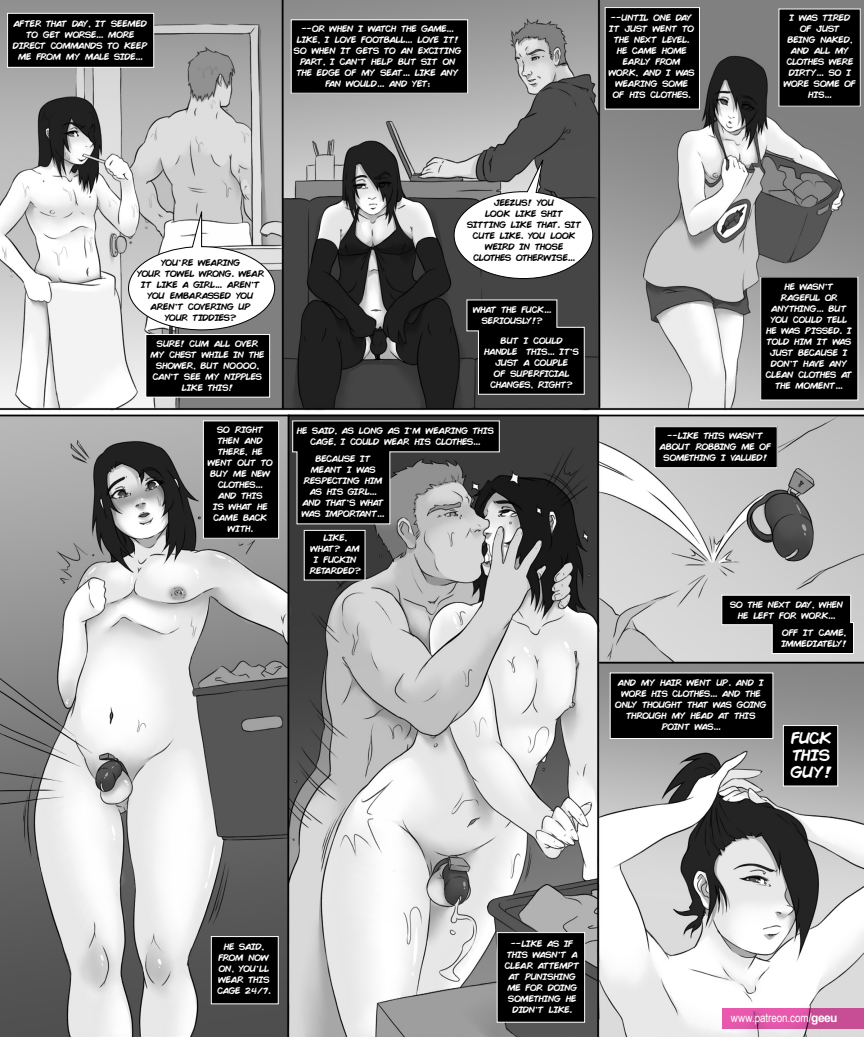
<style>
.page{position:relative;width:864px;height:1037px;background:#fff}
.page>*{position:absolute;margin:0;border:0;box-sizing:border-box;transform-origin:0 0}
.Standard_Text{font:16px/17px "Comic";letter-spacing:-.075em;color:#fff;text-align:justify}
.t1{font:12px "Arial Narrow";letter-spacing:-.005em;color:#fff}
.Standard_Text-2{font:9px/11px "Comic";letter-spacing:-.085em;color:#fff;text-align:center}
.Standard_Text-3{font:9px/11px "Comic";letter-spacing:-.085em;color:#000;text-align:center}
.Standard_Text-4{font:9px/11px "Comic";letter-spacing:-.115em;color:#fff;text-align:center}
.s1{font-family:"Arial";font-weight:700}
</style>
<div class="page">
<img style="left:0;top:0;width:864px;height:1037px">
<div style="left:203px;top:421px;width:76px;height:117px;background:#000"></div>
<div style="left:203px;top:420px;width:76px;height:119px;border:1px solid #fff"></div>
<div style="left:8px;top:13px;width:146px;height:54px;background:#000"></div>
<div style="left:7px;top:13px;width:147px;height:55px;border:1px solid #fff"></div>
<div style="left:146px;top:334px;width:124px;height:63px;background:#000"></div>
<div style="left:145px;top:334px;width:125px;height:63px;border:1px solid #fff"></div>
<div style="left:291px;top:20px;width:177px;height:73px;background:#000"></div>
<div style="left:291px;top:19px;width:177px;height:75px;border:1px solid #fff"></div>
<svg style="left:466px;top:299px;width:119px;height:96px;background:#131313"></svg>
<div style="left:605px;top:8px;width:94px;height:101px;background:#000"></div>
<div style="left:605px;top:7px;width:95px;height:102px;border:1px solid #fff"></div>
<div style="left:779px;top:9px;width:81px;height:97px;background:#000"></div>
<div style="left:761px;top:277px;width:97px;height:123px;background:#000"></div>
<div style="left:211px;top:936px;width:67px;height:68px;background:#000"></div>
<div style="left:211px;top:936px;width:68px;height:68px;border:1px solid #fff"></div>
<svg style="left:292px;top:420px;width:208px;height:105px;background:#363636"></svg>
<div style="left:304px;top:530px;width:61px;height:50px;background:#000"></div>
<div style="left:497px;top:932px;width:88px;height:90px;background:#000"></div>
<div style="left:497px;top:932px;width:88px;height:90px;border:1px solid #fff"></div>
<div style="left:655px;top:427px;width:122px;height:41px;background:#000"></div>
<div style="left:654px;top:426px;width:124px;height:42px;border:1px solid #fff"></div>
<svg style="left:721px;top:594px;width:133px;height:60px;background:#383838"></svg>
<div style="left:610px;top:673px;width:163px;height:65px;background:#000"></div>
<div style="left:610px;top:672px;width:163px;height:67px;border:1px solid #fff"></div>
<div style="left:783px;top:725px;width:55px;height:61px;background:#000"></div>
<div style="left:783px;top:725px;width:55px;height:61px;border:1px solid #fff"></div>
<svg style="left:453px;top:154px;width:141px;height:125px"></svg>
<svg style="left:128px;top:206px;width:147px;height:125px"></svg>
<svg style="left:723px;top:1008px;width:141px;height:21px;background:#d5529f"></svg>
<p class="Standard_Text-2" style="left:13px;top:18px;width:137px">AFTER THAT DAY, IT SEEMED<br>TO GET WORSE... MORE<br>DIRECT COMMANDS TO KEEP<br>ME FROM MY MALE SIDE...</p>
<p class="Standard_Text-2" style="left:294px;top:23px;width:170px">--OR WHEN I WATCH THE GAME...<br>LIKE, I LOVE FOOTBALL... LOVE IT!<br>SO WHEN IT GETS TO AN EXCITING<br>PART, I CAN’T HELP BUT SIT ON<br>THE EDGE OF MY SEAT... LIKE ANY<br>FAN WOULD... AND YET:</p>
<p class="Standard_Text-2" style="left:609px;top:12px;width:88px">--UNTIL ONE DAY<br>IT JUST WENT TO<br>THE NEXT LEVEL.<br>HE CAME HOME<br>EARLY FROM<br>WORK, AND I WAS<br>WEARING SOME<br>OF HIS CLOTHES.</p>
<p class="Standard_Text-2" style="left:784px;top:12px;width:74px">I WAS TIRED<br>OF JUST<br>BEING NAKED,<br>AND ALL MY<br>CLOTHES WERE<br>DIRTY... SO I<br>WORE SOME OF<br>HIS...</p>
<p class="Standard_Text-3" style="left:161px;top:257px;width:81px">YOU’RE WEARING</p>
<p class="Standard_Text-3" style="left:137px;top:268px;width:129px">YOUR TOWEL WRONG. WEAR<br>IT LIKE A GIRL... AREN’T<br>YOU EMBARASSED YOU<br>AREN’T COVERING UP</p>
<p class="Standard_Text-3" style="left:165px;top:312px;width:74px">YOUR TIDDIES?</p>
<p class="Standard_Text-2" style="left:151px;top:338px;width:116px">SURE! CUM ALL OVER<br>MY CHEST WHILE IN THE<br>SHOWER, BUT NOOOO,<br>CAN’T SEE MY NIPPLES<br>LIKE THIS!</p>
<p class="Standard_Text-2" style="left:208px;top:424px;width:67px">SO RIGHT<br>THEN AND<br>THERE, HE<br>WENT OUT TO<br>BUY ME NEW<br>CLOTHES...<br>AND THIS<br>IS WHAT HE<br>CAME BACK<br>WITH.</p>
<p class="Standard_Text-3" style="left:494px;top:198px;width:62px">JEEZUS! YOU</p>
<p class="Standard_Text-3" style="left:467px;top:209px;width:116px">LOOK LIKE SHIT<br>SITTING LIKE THAT. SIT<br>CUTE LIKE. YOU LOOK<br>WEIRD IN THOSE<br>CLOTHES OTHERWISE...</p>
<p class="Standard_Text-4" style="left:473px;top:304px;width:80px">WHAT THE FUCK...<br>SERIOUSLY!?</p>
<p class="Standard_Text-2" style="left:484px;top:335px;width:97px">BUT I COULD<br>HANDLE THIS... IT’S<br>JUST A COUPLE<br>OF SUPERFICIAL<br>CHANGES, RIGHT?</p>
<p class="Standard_Text-2" style="left:297px;top:425px;width:199px">HE SAID, AS LONG AS I’M WEARING THIS<br>CAGE, I COULD WEAR HIS CLOTHES...</p>
<p class="Standard_Text-2" style="left:302px;top:453px;width:85px">BECAUSE IT<br>MEANT I WAS<br>RESPECTING HIM<br>AS HIS GIRL...<br>AND THAT’S WHAT<br>WAS IMPORTANT...</p>
<p class="Standard_Text-2" style="left:310px;top:532px;width:54px">LIKE,<br>WHAT? AM<br>I FUCKIN<br>RETARDED?</p>
<p class="Standard_Text-2" style="left:766px;top:281px;width:89px">HE WASN’T<br>RAGEFUL OR<br>ANYTHING... BUT<br>YOU COULD TELL<br>HE WAS PISSED. I<br>TOLD HIM IT WAS<br>JUST BECAUSE I<br>DON’T HAVE ANY<br>CLEAN CLOTHES AT<br>THE MOMENT...</p>
<p class="Standard_Text-2" style="left:660px;top:430px;width:114px">--LIKE THIS WASN’T<br>ABOUT ROBBING ME OF<br>SOMETHING I VALUED!</p>
<p class="Standard_Text-2" style="left:730px;top:599px;width:115px">SO THE NEXT DAY, WHEN<br>HE LEFT FOR WORK...</p>
<p class="Standard_Text-2" style="left:615px;top:677px;width:153px">AND MY HAIR WENT UP. AND I<br>WORE HIS CLOTHES... AND THE<br>ONLY THOUGHT THAT WAS GOING<br>THROUGH MY HEAD AT THIS<br>POINT WAS...</p>
<p class="Standard_Text-2" style="left:781px;top:627px;width:67px;text-align:left">OFF IT CAME,<br>IMMEDIATELY!</p>
<p class="Standard_Text" style="left:791px;top:729px;width:43px">FUCK THIS GUY!</p>
<p class="Standard_Text-2" style="left:217px;top:941px;width:55px">HE SAID,<br>FROM NOW<br>ON, YOU’LL<br>WEAR THIS<br>CAGE 24/7.</p>
<p class="Standard_Text-2" style="left:505px;top:938px;width:77px">--LIKE AS IF<br>THIS WASN’T A<br>CLEAR ATTEMPT<br>AT PUNISHING<br>ME FOR DOING<br>SOMETHING HE<br>DIDN’T LIKE.</p>
<h2 class="t1" style="left:731px;top:1009px;width:108px">www.patreon.com/<span class="s1">geeu</span></h2>
</div>
